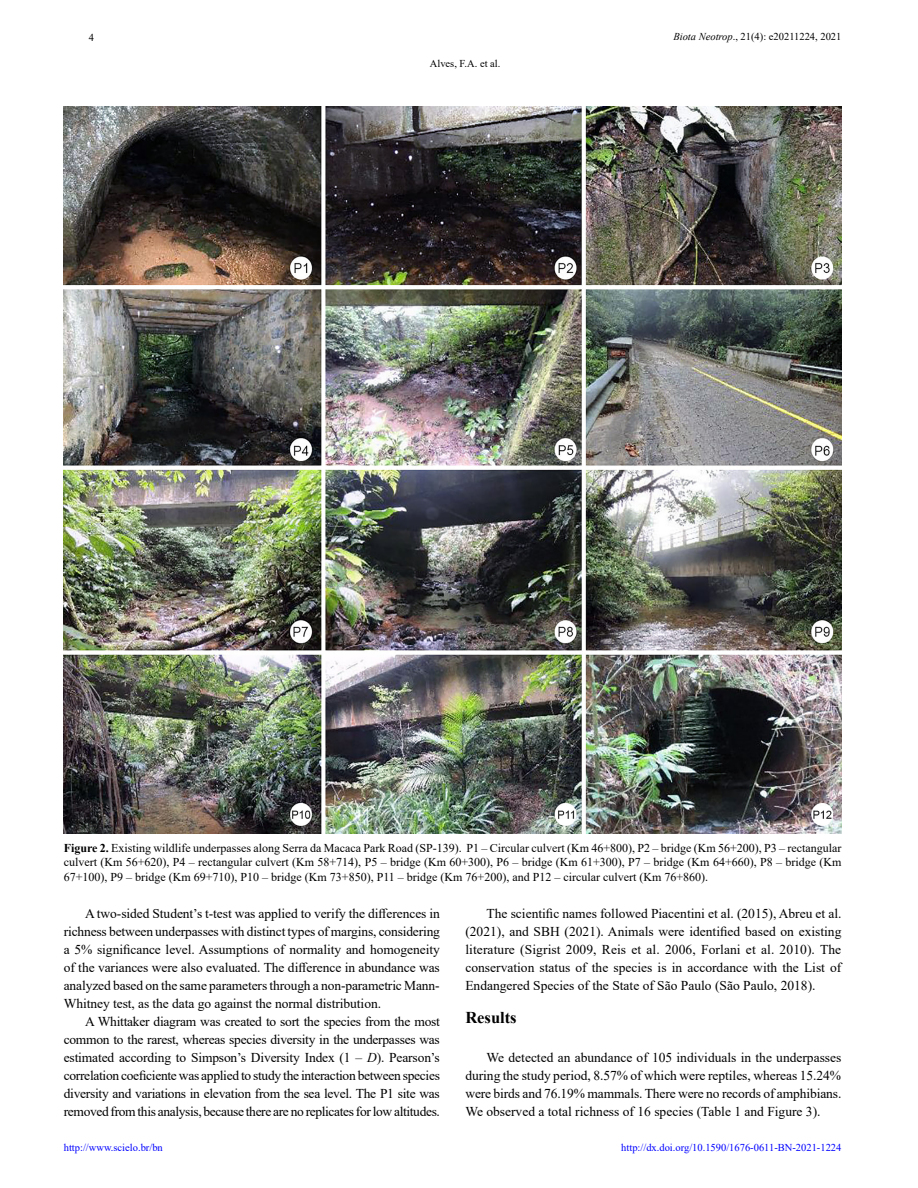
<style>
.page{position:relative;width:918px;height:1188px;background:#fff}
.page>*{position:absolute;margin:0;border:0;box-sizing:border-box;transform-origin:0 0}
.t1{font:700 16.5px "Times New Roman";color:#000}
.t2{font:13.5px/18px "Times New Roman";letter-spacing:-.005em;color:#000;text-align:justify}
.t3{font:12px/14.4px "Times New Roman";color:#000;text-align:justify}
.t4{font:10.5px "Times New Roman";color:#00f}
.t5{font:10.5px "Times New Roman";color:#000}
.s1{font-style:italic}
.s2{font-weight:700}
</style>
<div class="page">
<img style="left:64px;top:106px;width:777px;height:727px">
<p class="t5" style="left:89px;top:31px;width:7px">4</p>
<p class="t5" style="left:430px;top:56px;width:72px">Alves, F.A. et al.</p>
<p class="t5" style="left:673px;top:29px;width:170px"><span class="s1">Biota Neotrop</span>., 21(4): e20211224, 2021</p>
<p class="t3" style="left:64px;top:840px;width:779px"><span class="s2">Figure 2.</span> Existing wildlife underpasses along Serra da Macaca Park Road (SP-139). P1 – Circular culvert (Km 46+800), P2 – bridge (Km 56+200), P3 – rectangular culvert (Km 56+620), P4 – rectangular culvert (Km 58+714), P5 – bridge (Km 60+300), P6 – bridge (Km 61+300), P7 – bridge (Km 64+660), P8 – bridge (Km 67+100), P9 – bridge (Km 69+710), P10 – bridge (Km 73+850), P11 – bridge (Km 76+200), and P12 – circular culvert (Km 76+860).</p>
<p class="t2" style="left:64px;top:904px;width:378px;text-indent:21px">A two-sided Student’s t-test was applied to verify the differences in richness between underpasses with distinct types of margins, considering a 5% significance level. Assumptions of normality and homogeneity of the variances were also evaluated. The difference in abundance was analyzed based on the same parameters through a non-parametric Mann-Whitney test, as the data go against the normal distribution.</p>
<p class="t2" style="left:64px;top:1012px;width:378px;text-indent:21px">A Whittaker diagram was created to sort the species from the most common to the rarest, whereas species diversity in the underpasses was estimated according to Simpson’s Diversity Index (1 – <span class="s1">D</span>). Pearson’s correlation coeficiente was applied to study the interaction between species diversity and variations in elevation from the sea level. The P1 site was removed from this analysis, because there are no replicates for low altitudes.</p>
<p class="t2" style="left:465px;top:904px;width:378px;text-indent:21px">The scientific names followed Piacentini et al. (2015), Abreu et al. (2021), and SBH (2021). Animals were identified based on existing literature (Sigrist 2009, Reis et al. 2006, Forlani et al. 2010). The conservation status of the species is in accordance with the List of Endangered Species of the State of São Paulo (São Paulo, 2018).</p>
<p class="t1" style="left:465px;top:1005px;width:53px">Results</p>
<p class="t2" style="left:465px;top:1048px;width:378px;text-indent:21px">We detected an abundance of 105 individuals in the underpasses during the study period, 8.57% of which were reptiles, whereas 15.24% were birds and 76.19% mammals. There were no records of amphibians.<br>We observed a total richness of 16 species (Table 1 and Figure 3).</p>
<p class="t4" style="left:64px;top:1140px;width:101px">http://www.scielo.br/bn</p>
<p class="t4" style="left:621px;top:1140px;width:222px">http://dx.doi.org/10.1590/1676-0611-BN-2021-1224</p>
</div>
